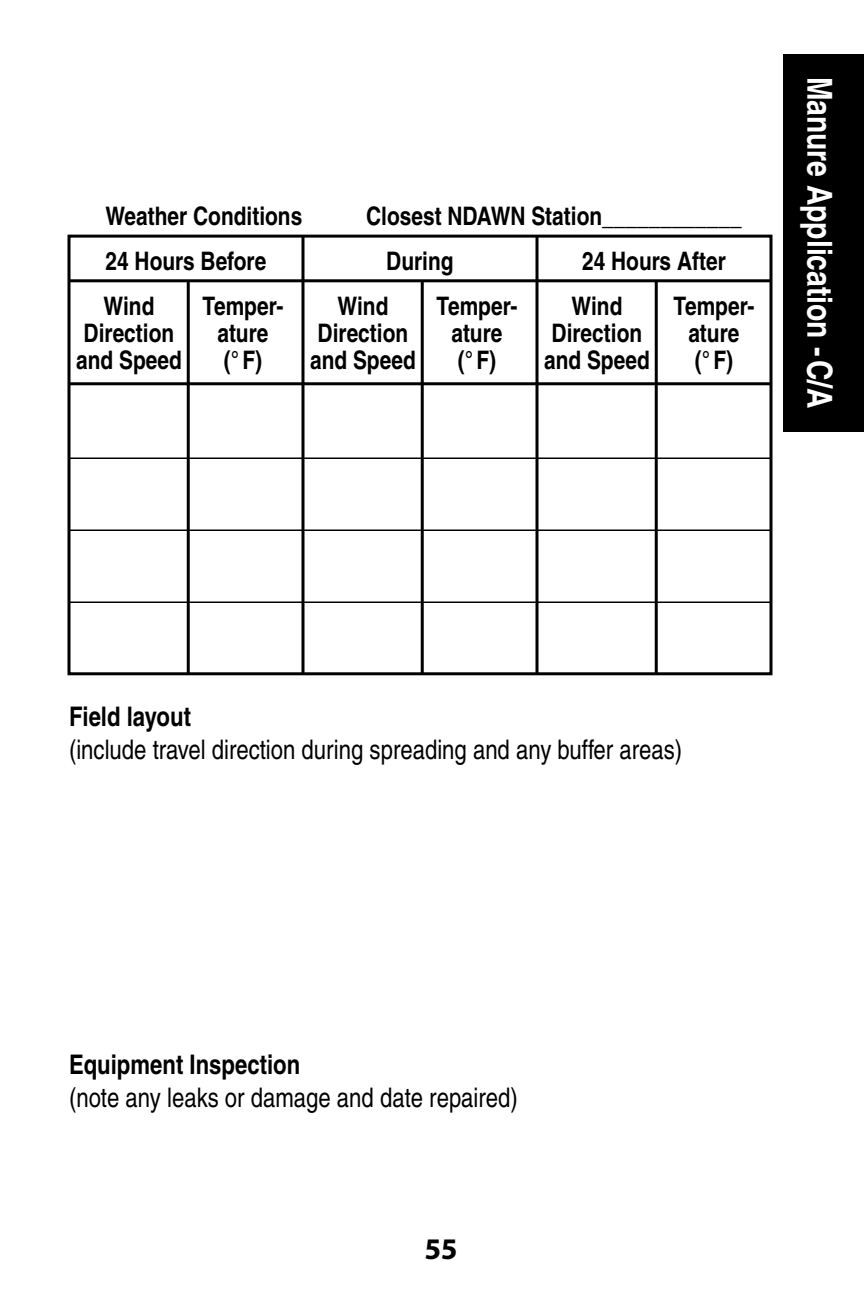
<style>
.page{position:relative;width:864px;height:1296px;background:#fff}
.page>*{position:absolute;margin:0;border:0;box-sizing:border-box;transform-origin:0 0}
.t1{font:700 condensed 34.5px "Helvetica";color:#fff}
.t2{font:30px "Myriad Headline";color:#000}
.t3{font:condensed 27px "Helvetica";color:#000}
.t4{font:700 condensed 27px "Helvetica";color:#000}
.t5{font:700 condensed 25.5px "Helvetica";color:#000}
</style>
<div class="page">
<hr style="left:69px;top:382px;width:702px;height:3px;background:#000">
<div style="left:68px;top:235px;width:704px;height:440px;border:3px solid #000"></div>
<hr style="left:302px;top:237px;width:2px;height:437px;background:#000">
<hr style="left:536px;top:237px;width:2px;height:436px;background:#000">
<hr style="left:69px;top:279px;width:702px;height:3px;background:#000">
<hr style="left:187px;top:281px;width:3px;height:393px;background:#000">
<hr style="left:421px;top:281px;width:3px;height:393px;background:#000">
<hr style="left:655px;top:281px;width:3px;height:393px;background:#000">
<hr style="left:69px;top:458px;width:702px;height:1px;background:#000">
<hr style="left:69px;top:530px;width:702px;height:1px;background:#000">
<hr style="left:69px;top:602px;width:702px;height:1px;background:#000">
<div style="left:784px;top:54px;width:80px;height:378px;background:#000"></div>
<p class="t5" style="left:106px;top:200px;width:198px">Weather Conditions</p>
<p class="t5" style="left:366px;top:200px;width:377px">Closest NDAWN Station____________</p>
<p class="t5" style="left:106px;top:245px;width:162px">24 Hours Before</p>
<p class="t5" style="left:386px;top:245px;width:69px">During</p>
<p class="t5" style="left:582px;top:245px;width:145px">24 Hours After</p>
<p class="t5" style="left:103px;top:290px;width:53px">Wind</p>
<p class="t5" style="left:203px;top:290px;width:82px">Temper-</p>
<p class="t5" style="left:337px;top:290px;width:53px">Wind</p>
<p class="t5" style="left:437px;top:290px;width:82px">Temper-</p>
<p class="t5" style="left:571px;top:290px;width:53px">Wind</p>
<p class="t5" style="left:674px;top:290px;width:82px">Temper-</p>
<p class="t5" style="left:84px;top:317px;width:92px">Direction</p>
<p class="t5" style="left:217px;top:317px;width:53px">ature</p>
<p class="t5" style="left:318px;top:317px;width:92px">Direction</p>
<p class="t5" style="left:451px;top:317px;width:53px">ature</p>
<p class="t5" style="left:552px;top:317px;width:92px">Direction</p>
<p class="t5" style="left:688px;top:317px;width:53px">ature</p>
<p class="t5" style="left:76px;top:344px;width:107px">and Speed</p>
<p class="t5" style="left:224px;top:344px;width:40px">(°F)</p>
<p class="t5" style="left:310px;top:344px;width:107px">and Speed</p>
<p class="t5" style="left:458px;top:344px;width:40px">(°F)</p>
<p class="t5" style="left:544px;top:344px;width:107px">and Speed</p>
<p class="t5" style="left:695px;top:344px;width:40px">(°F)</p>
<h1 class="t1" style="left:841px;top:77px;width:333px;rotate:90deg">Manure Application -C/A</h1>
<p class="t4" style="left:69px;top:700px;width:124px">Field layout</p>
<p class="t3" style="left:69px;top:734px;width:615px">(include travel direction during spreading and any buffer areas)</p>
<p class="t4" style="left:69px;top:1048px;width:233px">Equipment Inspection</p>
<p class="t3" style="left:69px;top:1082px;width:450px">(note any leaks or damage and date repaired)</p>
<p class="t2" style="left:425px;top:1233px;width:34px">55</p>
</div>
